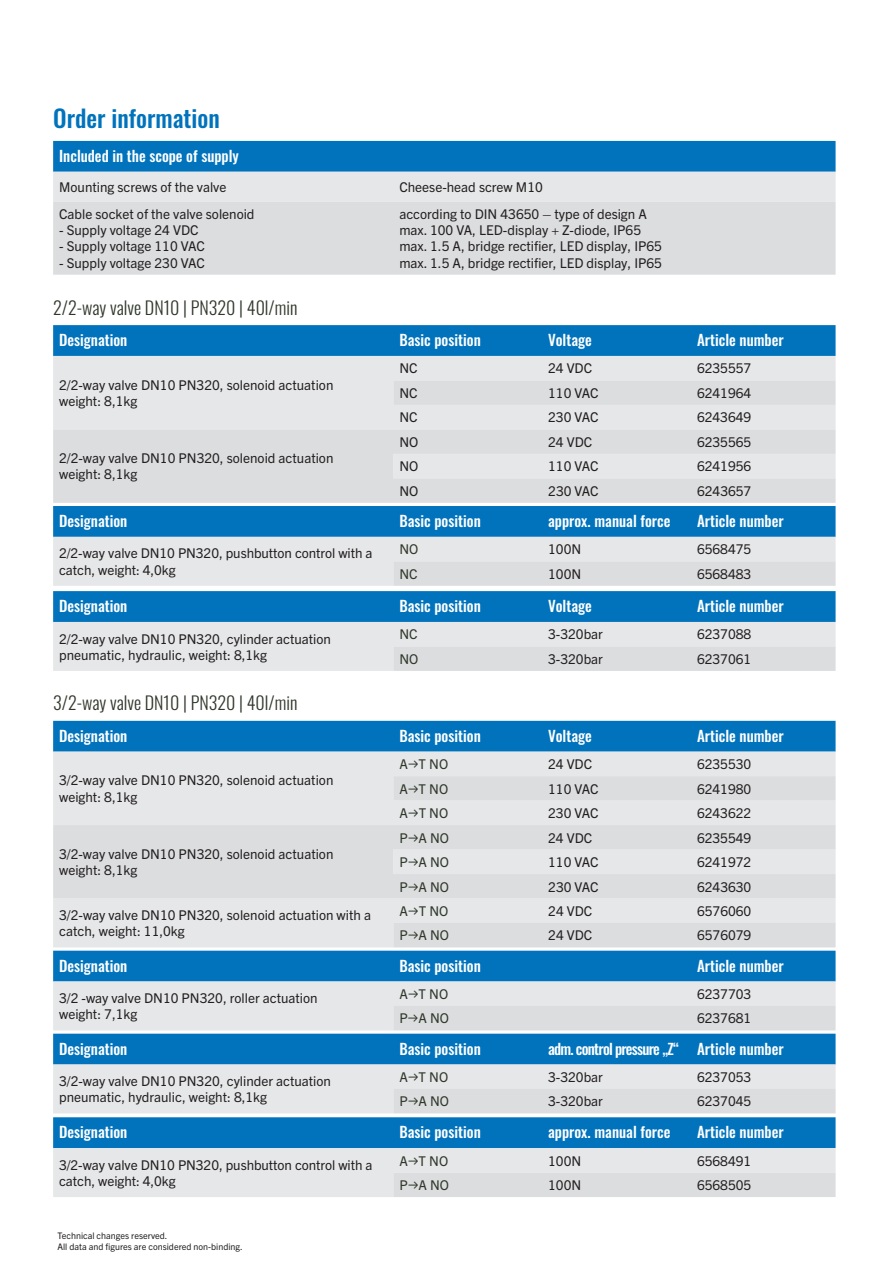
<style>
.page{position:relative;width:893px;height:1263px;background:#fff}
.page>*{position:absolute;margin:0;border:0;box-sizing:border-box;transform-origin:0 0}
.t1{font:500 24px "Oswald";color:#0073bc}
.t2{font:300 18px "Oswald";color:#30382b}
.t3{font:500 15px "Oswald";color:#fff}
.t4{font:500 15px "Oswald";letter-spacing:-.05em;color:#fff}
.t5{font:13.5px/16.2px "Trade Gothic Next LT Pro";color:#231f20}
.t6{font:13.5px "Trade Gothic Next LT Pro";color:#30382b}
.t7{font:9px/10.8px "Trade Gothic Next LT Pro";color:#231f20}
.s1{font-family:"URWDIN"}
</style>
<div class="page">
<div style="left:53px;top:325px;width:783px;height:31px;background:#0073bc"></div>
<div style="left:53px;top:356px;width:783px;height:24px;background:#e6e7e9"></div>
<svg style="left:53px;top:380px;width:783px;height:123px;background:#e0e1e3"></svg>
<div style="left:53px;top:721px;width:783px;height:31px;background:#0073bc"></div>
<div style="left:53px;top:752px;width:783px;height:24px;background:#e6e7e9"></div>
<div style="left:53px;top:776px;width:783px;height:171px;background:#e0e1e2"></div>
<svg style="left:53px;top:506px;width:783px;height:165px;background:#8fbad7"></svg>
<svg style="left:53px;top:951px;width:783px;height:246px;background:#8fbad7"></svg>
<svg style="left:53px;top:141px;width:783px;height:61px;background:#72add2"></svg>
<div style="left:53px;top:202px;width:783px;height:73px;background:#dcdddf"></div>
<h1 class="t1" style="left:53px;top:106px;width:168px">Order information</h1>
<p class="t3" style="left:59px;top:148px;width:181px">Included in the scope of supply</p>
<p class="t5" style="left:59px;top:178px;width:169px">Mounting screws of the valve</p>
<p class="t5" style="left:399px;top:178px;width:145px">Cheese-head screw M10</p>
<p class="t5" style="left:59px;top:205px;width:197px">Cable socket of the valve solenoid</p>
<p class="t5" style="left:59px;top:221px;width:141px">- Supply voltage 24 VDC</p>
<p class="t5" style="left:59px;top:238px;width:147px">- Supply voltage 110 VAC</p>
<p class="t5" style="left:59px;top:254px;width:147px">- Supply voltage 230 VAC</p>
<p class="t5" style="left:399px;top:205px;width:264px">according to DIN 43650 – type of design A max. 100 VA, LED-display + Z-diode, IP65 max. 1.5 A, bridge rectifier, LED display, IP65 max. 1.5 A, bridge rectifier, LED display, IP65</p>
<h2 class="t2" style="left:53px;top:292px;width:246px">2/2-way valve DN10 | PN320 | 40l/min</h2>
<p class="t3" style="left:59px;top:332px;width:70px">Designation</p>
<p class="t3" style="left:399px;top:332px;width:83px">Basic position</p>
<p class="t3" style="left:548px;top:332px;width:45px">Voltage</p>
<p class="t3" style="left:697px;top:332px;width:88px">Article number</p>
<p class="t5" style="left:59px;top:376px;width:276px">2/2-way valve DN10 PN320, solenoid actuation weight: 8,1kg</p>
<p class="t5" style="left:399px;top:359px;width:20px">NC</p>
<p class="t5" style="left:548px;top:359px;width:46px">24 VDC</p>
<p class="t5" style="left:697px;top:359px;width:56px">6235557</p>
<p class="t5" style="left:399px;top:384px;width:20px">NC</p>
<p class="t5" style="left:548px;top:384px;width:52px">110 VAC</p>
<p class="t5" style="left:697px;top:384px;width:56px">6241964</p>
<p class="t5" style="left:399px;top:408px;width:20px">NC</p>
<p class="t5" style="left:548px;top:408px;width:52px">230 VAC</p>
<p class="t5" style="left:697px;top:408px;width:56px">6243649</p>
<p class="t5" style="left:59px;top:449px;width:276px">2/2-way valve DN10 PN320, solenoid actuation weight: 8,1kg</p>
<p class="t5" style="left:399px;top:433px;width:20px">NO</p>
<p class="t5" style="left:548px;top:433px;width:46px">24 VDC</p>
<p class="t5" style="left:697px;top:433px;width:56px">6235565</p>
<p class="t5" style="left:399px;top:457px;width:20px">NO</p>
<p class="t5" style="left:548px;top:457px;width:52px">110 VAC</p>
<p class="t5" style="left:697px;top:457px;width:56px">6241956</p>
<p class="t5" style="left:399px;top:482px;width:20px">NO</p>
<p class="t5" style="left:548px;top:482px;width:52px">230 VAC</p>
<p class="t5" style="left:697px;top:482px;width:56px">6243657</p>
<p class="t3" style="left:59px;top:513px;width:70px">Designation</p>
<p class="t3" style="left:399px;top:513px;width:83px">Basic position</p>
<p class="t3" style="left:548px;top:513px;width:124px">approx. manual force</p>
<p class="t3" style="left:697px;top:513px;width:88px">Article number</p>
<p class="t5" style="left:59px;top:544px;width:315px">2/2-way valve DN10 PN320, pushbutton control with a catch, weight: 4,0kg</p>
<p class="t6" style="left:399px;top:540px;width:20px">NO</p>
<p class="t5" style="left:548px;top:540px;width:35px">100N</p>
<p class="t5" style="left:697px;top:540px;width:56px">6568475</p>
<p class="t6" style="left:399px;top:564px;width:20px">NC</p>
<p class="t5" style="left:548px;top:565px;width:35px">100N</p>
<p class="t5" style="left:697px;top:565px;width:56px">6568483</p>
<p class="t3" style="left:59px;top:598px;width:70px">Designation</p>
<p class="t3" style="left:399px;top:598px;width:83px">Basic position</p>
<p class="t3" style="left:548px;top:598px;width:45px">Voltage</p>
<p class="t3" style="left:697px;top:598px;width:88px">Article number</p>
<p class="t5" style="left:59px;top:630px;width:273px">2/2-way valve DN10 PN320, cylinder actuation pneumatic, hydraulic, weight: 8,1kg</p>
<p class="t6" style="left:399px;top:625px;width:20px">NC</p>
<p class="t5" style="left:548px;top:625px;width:56px">3-320bar</p>
<p class="t5" style="left:697px;top:625px;width:56px">6237088</p>
<p class="t6" style="left:399px;top:650px;width:20px">NO</p>
<p class="t5" style="left:548px;top:650px;width:56px">3-320bar</p>
<p class="t5" style="left:697px;top:650px;width:56px">6237061</p>
<h2 class="t2" style="left:53px;top:687px;width:246px">3/2-way valve DN10 | PN320 | 40l/min</h2>
<p class="t3" style="left:59px;top:728px;width:70px">Designation</p>
<p class="t3" style="left:399px;top:728px;width:83px">Basic position</p>
<p class="t3" style="left:548px;top:728px;width:45px">Voltage</p>
<p class="t3" style="left:697px;top:728px;width:88px">Article number</p>
<p class="t5" style="left:59px;top:771px;width:276px">3/2-way valve DN10 PN320, solenoid actuation weight: 8,1kg</p>
<p class="t6" style="left:399px;top:755px;width:50px">A<span class="s1">→</span>T NO</p>
<p class="t5" style="left:548px;top:755px;width:46px">24 VDC</p>
<p class="t5" style="left:697px;top:755px;width:56px">6235530</p>
<p class="t6" style="left:399px;top:779px;width:50px">A<span class="s1">→</span>T NO</p>
<p class="t5" style="left:548px;top:780px;width:52px">110 VAC</p>
<p class="t5" style="left:697px;top:780px;width:56px">6241980</p>
<p class="t6" style="left:399px;top:804px;width:50px">A<span class="s1">→</span>T NO</p>
<p class="t5" style="left:548px;top:804px;width:52px">230 VAC</p>
<p class="t5" style="left:697px;top:804px;width:56px">6243622</p>
<p class="t5" style="left:59px;top:845px;width:276px">3/2-way valve DN10 PN320, solenoid actuation weight: 8,1kg</p>
<p class="t6" style="left:399px;top:828px;width:51px">P<span class="s1">→</span>A NO</p>
<p class="t5" style="left:548px;top:829px;width:46px">24 VDC</p>
<p class="t5" style="left:697px;top:829px;width:56px">6235549</p>
<p class="t6" style="left:399px;top:853px;width:51px">P<span class="s1">→</span>A NO</p>
<p class="t5" style="left:548px;top:853px;width:52px">110 VAC</p>
<p class="t5" style="left:697px;top:853px;width:56px">6241972</p>
<p class="t6" style="left:399px;top:877px;width:51px">P<span class="s1">→</span>A NO</p>
<p class="t5" style="left:548px;top:877px;width:52px">230 VAC</p>
<p class="t5" style="left:697px;top:877px;width:56px">6243630</p>
<p class="t5" style="left:59px;top:906px;width:313px">3/2-way valve DN10 PN320, solenoid actuation with a catch, weight: 11,0kg</p>
<p class="t6" style="left:399px;top:902px;width:50px">A<span class="s1">→</span>T NO</p>
<p class="t5" style="left:548px;top:902px;width:46px">24 VDC</p>
<p class="t5" style="left:697px;top:902px;width:56px">6576060</p>
<p class="t6" style="left:399px;top:926px;width:51px">P<span class="s1">→</span>A NO</p>
<p class="t5" style="left:548px;top:926px;width:46px">24 VDC</p>
<p class="t5" style="left:697px;top:926px;width:56px">6576079</p>
<p class="t3" style="left:59px;top:957px;width:70px">Designation</p>
<p class="t3" style="left:399px;top:957px;width:83px">Basic position</p>
<p class="t3" style="left:697px;top:957px;width:88px">Article number</p>
<p class="t5" style="left:59px;top:989px;width:260px">3/2 -way valve DN10 PN320, roller actuation weight: 7,1kg</p>
<p class="t6" style="left:399px;top:985px;width:50px">A<span class="s1">→</span>T NO</p>
<p class="t5" style="left:697px;top:985px;width:56px">6237703</p>
<p class="t6" style="left:399px;top:1009px;width:51px">P<span class="s1">→</span>A NO</p>
<p class="t5" style="left:697px;top:1009px;width:56px">6237681</p>
<p class="t3" style="left:59px;top:1040px;width:70px">Designation</p>
<p class="t3" style="left:399px;top:1040px;width:83px">Basic position</p>
<p class="t4" style="left:548px;top:1040px;width:237px">adm. control pressure „Z“ Article number</p>
<p class="t5" style="left:59px;top:1072px;width:273px">3/2-way valve DN10 PN320, cylinder actuation pneumatic, hydraulic, weight: 8,1kg</p>
<p class="t6" style="left:399px;top:1068px;width:50px">A<span class="s1">→</span>T NO</p>
<p class="t5" style="left:548px;top:1068px;width:56px">3-320bar</p>
<p class="t5" style="left:697px;top:1068px;width:56px">6237053</p>
<p class="t6" style="left:399px;top:1092px;width:51px">P<span class="s1">→</span>A NO</p>
<p class="t5" style="left:548px;top:1092px;width:56px">3-320bar</p>
<p class="t5" style="left:697px;top:1092px;width:56px">6237045</p>
<p class="t3" style="left:59px;top:1124px;width:70px">Designation</p>
<p class="t3" style="left:399px;top:1124px;width:83px">Basic position</p>
<p class="t3" style="left:548px;top:1124px;width:124px">approx. manual force</p>
<p class="t3" style="left:697px;top:1124px;width:88px">Article number</p>
<p class="t5" style="left:59px;top:1156px;width:315px">3/2-way valve DN10 PN320, pushbutton control with a catch, weight: 4,0kg</p>
<p class="t6" style="left:399px;top:1151px;width:50px">A<span class="s1">→</span>T NO</p>
<p class="t5" style="left:548px;top:1152px;width:35px">100N</p>
<p class="t5" style="left:697px;top:1152px;width:56px">6568491</p>
<p class="t6" style="left:399px;top:1176px;width:51px">P<span class="s1">→</span>A NO</p>
<p class="t5" style="left:548px;top:1176px;width:35px">100N</p>
<p class="t5" style="left:697px;top:1176px;width:56px">6568505</p>
<p class="t7" style="left:57px;top:1230px;width:187px">Technical changes reserved.<br>All data and figures are considered non-binding.</p>
</div>
